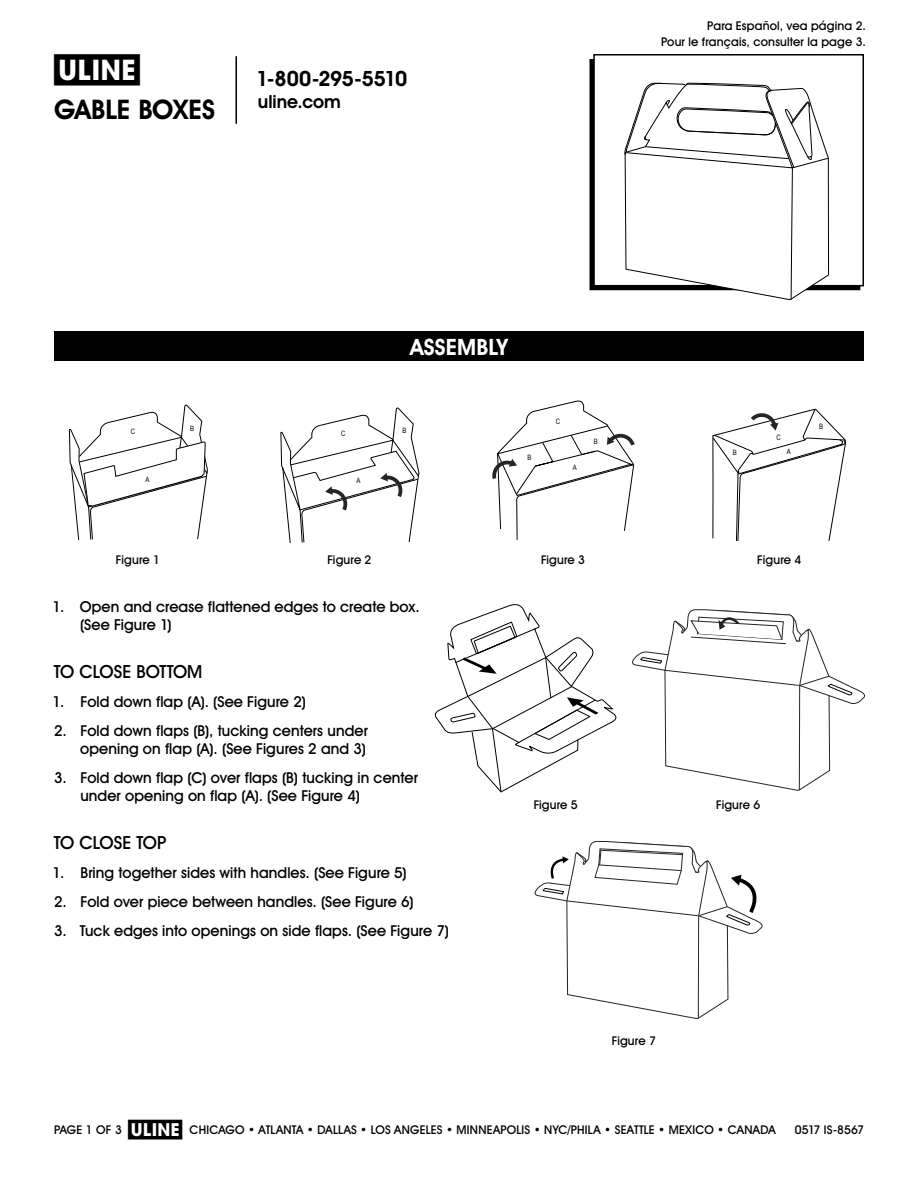
<style>
.page{position:relative;width:918px;height:1188px;background:#fff}
.page>*{position:absolute;margin:0;border:0;box-sizing:border-box;transform-origin:0 0}
.t1{font:700 28.5px "Uline Two Knine";color:#000}
.t2{font:700 27px "Uline Two Knine";color:#000}
.t3{font:700 22.5px "Uline Two Knine";letter-spacing:.01em;color:#fff}
.t4{font:700 21px "Uline Two Knine";letter-spacing:-.02em;color:#000}
.t5{font:18px "Uline Two Knine";letter-spacing:-.01em;color:#000}
.t6{font:700 18px "Uline Two Knine";color:#000}
.t7{font:15px/18px "Uline Two Knine";letter-spacing:.005em;color:#000}
.t8{font:12px/16.8px "Uline Two Knine";letter-spacing:.015em;color:#000;text-align:right}
.t9{font:12px "Uline Two Knine";letter-spacing:-.005em;color:#000}
.t10{font:7.35px "Arial Narrow";color:#000}
.s1{font-size:18px}
</style>
<div class="page">
<hr style="left:236px;top:56px;width:1px;height:68px;background:#000">
<div style="left:54px;top:331px;width:810px;height:30px;background:#000"></div>
<svg style="left:69px;top:404px;width:139px;height:136px"></svg>
<svg style="left:280px;top:407px;width:139px;height:136px"></svg>
<svg style="left:492px;top:400px;width:143px;height:140px"></svg>
<svg style="left:712px;top:408px;width:134px;height:133px"></svg>
<svg style="left:434px;top:604px;width:183px;height:189px"></svg>
<svg style="left:534px;top:841px;width:229px;height:178px"></svg>
<div style="left:593px;top:54px;width:271px;height:232px;border:2px solid #000"></div>
<svg style="left:624px;top:82px;width:205px;height:218px"></svg>
<svg style="left:632px;top:609px;width:233px;height:182px"></svg>
<h1 class="t1" style="left:54px;top:53px;width:87px">π</h1>
<h2 class="t2" style="left:54px;top:93px;width:162px">GABLE BOXES</h2>
<h3 class="t4" style="left:256px;top:66px;width:152px">1-800-295-5510</h3>
<p class="t6" style="left:258px;top:91px;width:84px">uline.com</p>
<p class="t8" style="left:661px;top:17px;width:206px">Para Español, vea página 2.<br>Pour le français, consulter la page 3.</p>
<p class="t10" style="left:131px;top:426px;width:6px">C</p>
<p class="t10" style="left:190px;top:423px;width:6px">B</p>
<p class="t10" style="left:341px;top:428px;width:6px">C</p>
<p class="t10" style="left:145px;top:474px;width:6px">A</p>
<p class="t10" style="left:356px;top:475px;width:6px">A</p>
<h3 class="t3" style="left:410px;top:333px;width:99px">ASSEMBLY</h3>
<p class="t10" style="left:402px;top:425px;width:6px">B</p>
<p class="t10" style="left:528px;top:452px;width:6px">B</p>
<p class="t10" style="left:556px;top:416px;width:6px">C</p>
<p class="t10" style="left:573px;top:462px;width:6px">A</p>
<p class="t10" style="left:594px;top:436px;width:6px">B</p>
<p class="t10" style="left:733px;top:447px;width:6px">B</p>
<p class="t10" style="left:777px;top:432px;width:6px">C</p>
<p class="t10" style="left:787px;top:446px;width:6px">A</p>
<p class="t10" style="left:819px;top:421px;width:6px">B</p>
<p class="t8" style="left:116px;top:551px;width:46px">Figure 1</p>
<p class="t8" style="left:327px;top:551px;width:46px">Figure 2</p>
<p class="t8" style="left:541px;top:551px;width:46px">Figure 3</p>
<p class="t8" style="left:757px;top:551px;width:46px">Figure 4</p>
<p class="t7" style="left:80px;top:597px;width:341px;text-indent:-27px">1. Open and crease flattened edges to create box. (See Figure 1)</p>
<p class="t5" style="left:54px;top:661px;width:150px">TO CLOSE BOTTOM</p>
<p class="t7" style="left:53px;top:692px;width:255px">1. Fold down flap (A). (See Figure 2)</p>
<p class="t7" style="left:54px;top:721px;width:315px;text-align:right">2. Fold down flaps (B), tucking centers under opening on flap (A). (See Figures 2 and 3)</p>
<p class="t7" style="left:80px;top:768px;width:339px;text-indent:-26px">3. Fold down flap (C) over flaps (B) tucking in center under opening on flap (A). (See Figure 4)</p>
<p class="t5" style="left:54px;top:832px;width:114px">TO CLOSE TOP</p>
<p class="t7" style="left:53px;top:863px;width:356px">1. Bring together sides with handles. (See Figure 5)</p>
<p class="t7" style="left:54px;top:892px;width:361px">2. Fold over piece between handles. (See Figure 6)</p>
<p class="t7" style="left:54px;top:921px;width:397px">3. Tuck edges into openings on side flaps. (See Figure 7)</p>
<p class="t8" style="left:534px;top:796px;width:46px">Figure 5</p>
<p class="t8" style="left:716px;top:796px;width:46px">Figure 6</p>
<p class="t8" style="left:612px;top:1032px;width:46px">Figure 7</p>
<p class="t8" style="left:128px;top:1121px;width:649px"><span class="s1">π</span> CHICAGO • ATLANTA • DALLAS • LOS ANGELES • MINNEAPOLIS • NYC/PHILA • SEATTLE • MEXICO • CANADA</p>
<p class="t8" style="left:54px;top:1121px;width:69px">PAGE 1 OF 3</p>
<p class="t9" style="left:795px;top:1122px;width:71px">0517 IS-8567</p>
</div>
